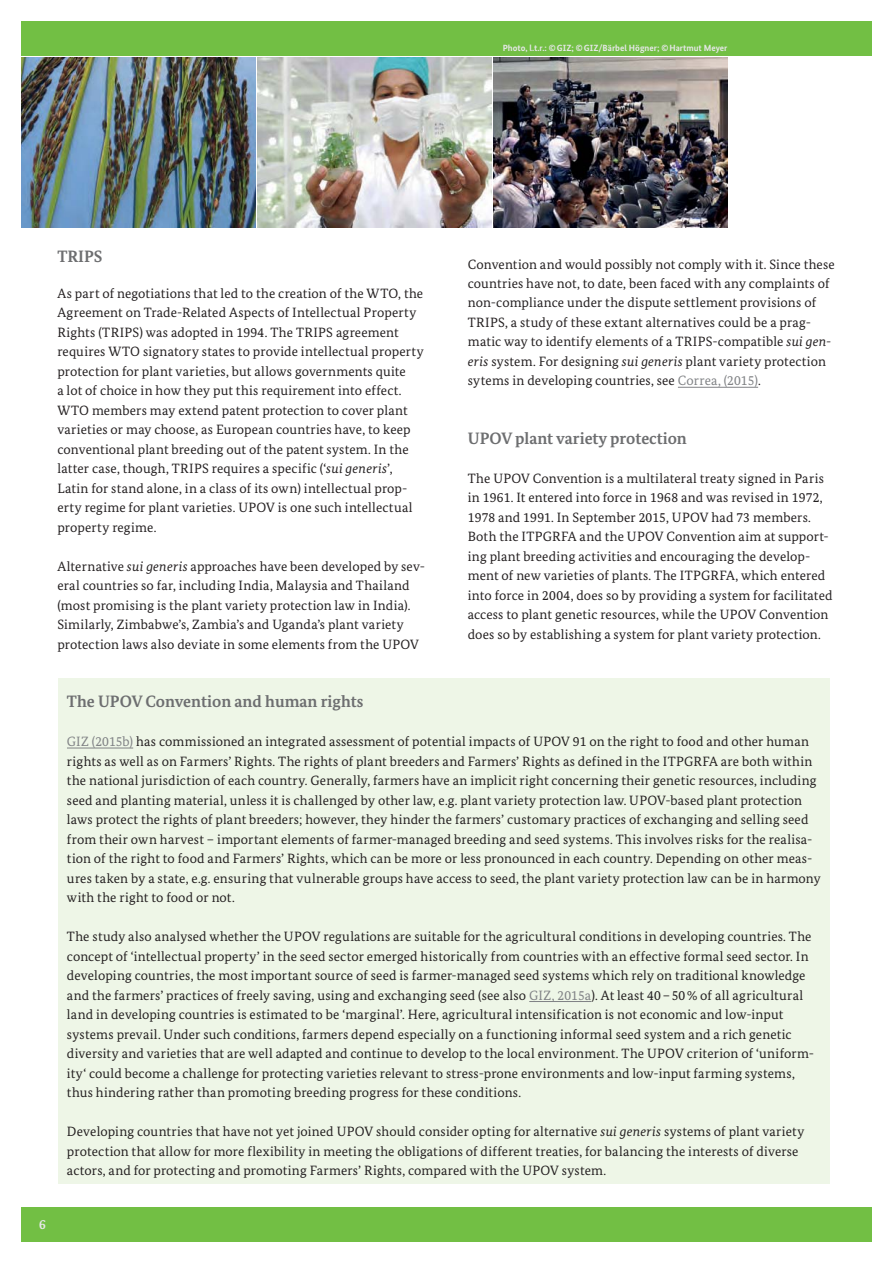
<style>
.page{position:relative;width:893px;height:1263px;background:#fff}
.page>*{position:absolute;margin:0;border:0;box-sizing:border-box;transform-origin:0 0}
.t1{font:700 16.5px "Bundes Serif";color:#6d6e70}
.t2{font:13.5px/19.5px "Bundes Serif";letter-spacing:.01em;color:#231f20}
.t3{font:700 13.5px "Bundes Serif";color:#e6e7e8}
.t4{font:700 9px "Bundes Sans";color:#e6e7e8}
.s1{font-style:italic}
.s2{color:#808285}
</style>
<div class="page">
<div style="left:21px;top:1208px;width:851px;height:34px;background:#72bf44"></div>
<div style="left:21px;top:21px;width:851px;height:34px;background:#72bf44"></div>
<hr style="left:678px;top:387px;width:80px;height:1px;background:#808285">
<img style="left:21px;top:57px;width:234px;height:170px">
<img style="left:257px;top:57px;width:234px;height:170px">
<img style="left:493px;top:57px;width:234px;height:170px">
<div style="left:58px;top:678px;width:771px;height:506px;background:#eef6e7"></div>
<hr style="left:67px;top:748px;width:66px;height:1px;background:#808285">
<hr style="left:529px;top:1001px;width:62px;height:1px;background:#808285">
<p class="t4" style="left:503px;top:44px;width:226px">Photo, l.t.r.: © GIZ; © GIZ/Bärbel Högner; © Hartmut Meyer</p>
<p class="t1" style="left:57px;top:249px;width:47px">TRIPS</p>
<p class="t2" style="left:57px;top:284px;width:368px">As part of negotiations that led to the creation of the WTO, the Agreement on Trade-Related Aspects of Intellectual Property Rights (TRIPS) was adopted in 1994. The TRIPS agreement requires WTO signatory states to provide intellectual property protection for plant varieties, but allows governments quite<br>a lot of choice in how they put this requirement into effect.<br>WTO members may extend patent protection to cover plant varieties or may choose, as European countries have, to keep conventional plant breeding out of the patent system. In the latter case, though, TRIPS requires a specific (‘<span class="s1">sui generis</span>’, Latin for stand alone, in a class of its own) intellectual prop&shy;erty regime for plant varieties. UPOV is one such intellectual property regime.</p>
<p class="t2" style="left:57px;top:557px;width:369px">Alternative <span class="s1">sui generis</span> approaches have been developed by sev&shy;eral countries so far, including India, Malaysia and Thailand (most promising is the plant variety protection law in India).<br>Similarly, Zimbabwe’s, Zambia’s and Uganda’s plant variety protection laws also deviate in some elements from the UPOV</p>
<p class="t2" style="left:468px;top:255px;width:368px">Convention and would possibly not comply with it. Since these countries have not, to date, been faced with any complaints of non-compliance under the dispute settlement provisions of TRIPS, a study of these extant alternatives could be a prag&shy;matic way to identify elements of a TRIPS-compatible <span class="s1">sui gen&shy;eris</span> system. For designing <span class="s1">sui generis</span> plant variety protection sytems in developing countries, see <span class="s2">Correa, (2015)</span>.</p>
<p class="t1" style="left:468px;top:431px;width:221px">UPOV plant variety protection</p>
<p class="t2" style="left:468px;top:470px;width:366px">The UPOV Convention is a multilateral treaty signed in Paris in 1961. It entered into force in 1968 and was revised in 1972, 1978 and 1991. In September 2015, UPOV had 73 members.<br>Both the ITPGRFA and the UPOV Convention aim at support&shy;ing plant breeding activities and encouraging the develop&shy;ment of new varieties of plants. The ITPGRFA, which entered into force in 2004, does so by providing a system for facilitated access to plant genetic resources, while the UPOV Convention does so by establishing a system for plant variety protection.</p>
<p class="t3" style="left:39px;top:1218px;width:8px">6</p>
<p class="t1" style="left:67px;top:695px;width:298px">The UPOV Convention and human rights</p>
<p class="t2" style="left:67px;top:733px;width:755px"><span class="s2">GIZ (2015b)</span> has commissioned an integrated assessment of potential impacts of UPOV 91 on the right to food and other human rights as well as on Farmers’ Rights. The rights of plant breeders and Farmers’ Rights as defined in the ITPGRFA are both within the national jurisdiction of each country. Generally, farmers have an implicit right concerning their genetic resources, including seed and planting material, unless it is challenged by other law, e.g. plant variety protection law. UPOV-based plant protection laws protect the rights of plant breeders; however, they hinder the farmers’ customary practices of exchanging and selling seed from their own harvest – important elements of farmer-managed breeding and seed systems. This involves risks for the realisa&shy;tion of the right to food and Farmers’ Rights, which can be more or less pronounced in each country. Depending on other meas&shy;ures taken by a state, e.g. ensuring that vulnerable groups have access to seed, the plant variety protection law can be in harmony with the right to food or not.</p>
<p class="t2" style="left:67px;top:928px;width:749px">The study also analysed whether the UPOV regulations are suitable for the agricultural conditions in developing countries. The concept of ‘intellectual property’ in the seed sector emerged historically from countries with an effective formal seed sector. In developing countries, the most important source of seed is farmer-managed seed systems which rely on traditional knowledge and the farmers’ practices of freely saving, using and exchanging seed (see also <span class="s2">GIZ, 2015a</span>). At least 40 – 50 % of all agricultural land in developing countries is estimated to be ‘marginal’. Here, agricultural intensification is not economic and low-input systems prevail. Under such conditions, farmers depend especially on a functioning informal seed system and a rich genetic diversity and varieties that are well adapted and continue to develop to the local environment. The UPOV criterion of ‘uniform&shy;ity‘ could become a challenge for protecting varieties relevant to stress-prone environments and low-input farming systems, thus hindering rather than promoting breeding progress for these conditions.</p>
<p class="t2" style="left:67px;top:1123px;width:739px">Developing countries that have not yet joined UPOV should consider opting for alternative <span class="s1">sui generis</span> systems of plant variety protection that allow for more flexibility in meeting the obligations of different treaties, for balancing the interests of diverse actors, and for protecting and promoting Farmers’ Rights, compared with the UPOV system.</p>
</div>
